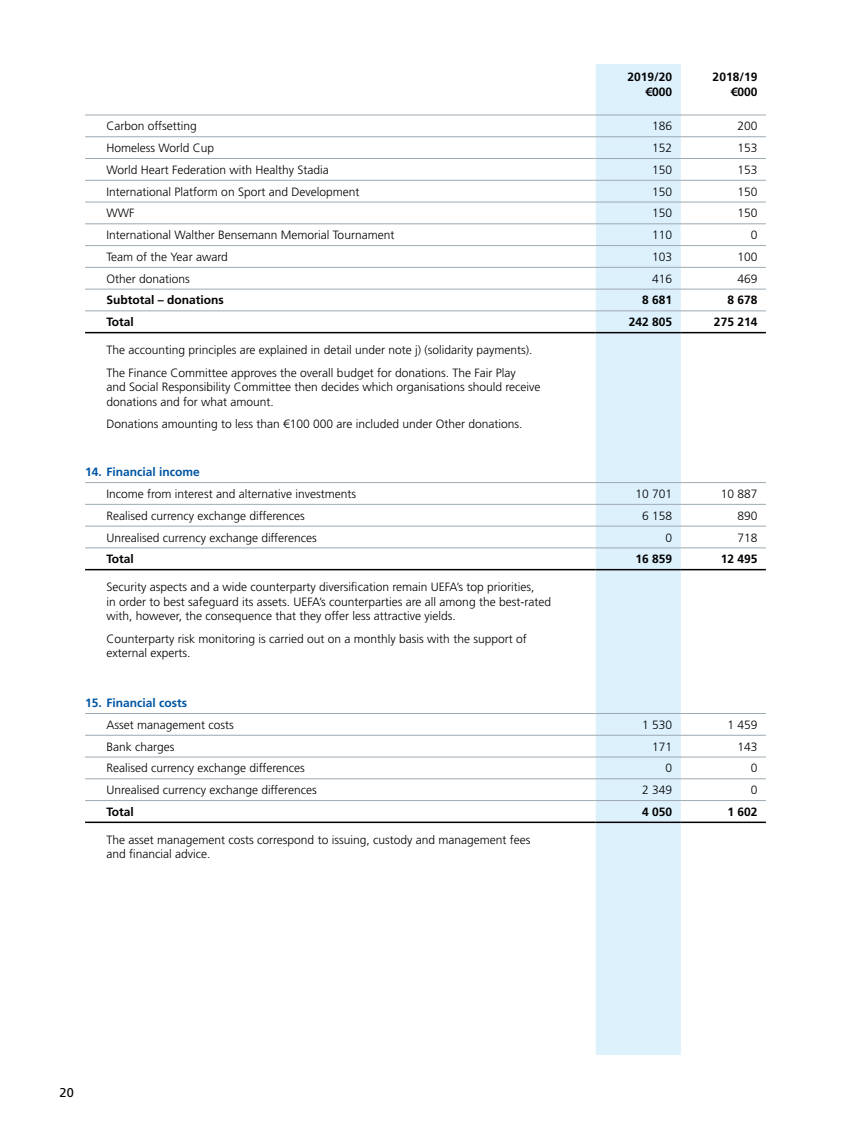
<style>
.page{position:relative;width:851px;height:1140px;background:#fff}
.page>*{position:absolute;margin:0;border:0;box-sizing:border-box;transform-origin:0 0}
.t1{font:12.75px "Frutiger LT Pro";color:#000}
.t2{font:300 12px/14.2px "Frutiger LT Pro";color:#000}
.t3{font:700 12px/14.2px "Frutiger LT Pro";color:#000;text-align:right}
.t4{font:700 12px "Frutiger LT Pro";color:#0056a4}
</style>
<div class="page">
<svg style="left:85px;top:114px;width:510px;height:710px"></svg>
<svg style="left:595px;top:64px;width:85px;height:990px;background:#ddf0fc"></svg>
<svg style="left:85px;top:224px;width:680px;height:21px"></svg>
<hr style="left:85px;top:223px;width:510px;height:1px;background:#9da9b1">
<hr style="left:595px;top:223px;width:85px;height:1px;background:#9da9b1">
<hr style="left:680px;top:223px;width:85px;height:1px;background:#9da9b1">
<hr style="left:85px;top:245px;width:510px;height:1px;background:#9da9b1">
<hr style="left:595px;top:245px;width:85px;height:1px;background:#9da9b1">
<hr style="left:680px;top:245px;width:85px;height:1px;background:#9da9b1">
<hr style="left:85px;top:332px;width:510px;height:1px;background:#000">
<hr style="left:595px;top:332px;width:85px;height:1px;background:#000">
<hr style="left:680px;top:332px;width:85px;height:1px;background:#000">
<hr style="left:595px;top:569px;width:85px;height:1px;background:#000">
<hr style="left:680px;top:569px;width:85px;height:1px;background:#000">
<hr style="left:85px;top:821px;width:510px;height:2px;background:#000">
<hr style="left:595px;top:821px;width:85px;height:2px;background:#000">
<hr style="left:680px;top:821px;width:85px;height:2px;background:#000">
<hr style="left:85px;top:115px;width:510px;height:1px;background:#9da9b1">
<hr style="left:595px;top:115px;width:85px;height:1px;background:#9da9b1">
<hr style="left:680px;top:115px;width:85px;height:1px;background:#9da9b1">
<hr style="left:85px;top:136px;width:510px;height:1px;background:#9da9b1">
<hr style="left:595px;top:136px;width:85px;height:1px;background:#9da9b1">
<hr style="left:680px;top:136px;width:85px;height:1px;background:#9da9b1">
<hr style="left:85px;top:158px;width:510px;height:1px;background:#9da9b1">
<hr style="left:595px;top:158px;width:85px;height:1px;background:#9da9b1">
<hr style="left:680px;top:158px;width:85px;height:1px;background:#9da9b1">
<hr style="left:85px;top:180px;width:510px;height:1px;background:#9da9b1">
<hr style="left:595px;top:180px;width:85px;height:1px;background:#9da9b1">
<hr style="left:680px;top:180px;width:85px;height:1px;background:#9da9b1">
<hr style="left:85px;top:202px;width:510px;height:1px;background:#9da9b1">
<hr style="left:595px;top:202px;width:85px;height:1px;background:#9da9b1">
<hr style="left:680px;top:202px;width:85px;height:1px;background:#9da9b1">
<hr style="left:85px;top:267px;width:510px;height:1px;background:#9da9b1">
<hr style="left:595px;top:267px;width:85px;height:1px;background:#9da9b1">
<hr style="left:680px;top:267px;width:85px;height:1px;background:#9da9b1">
<hr style="left:85px;top:289px;width:510px;height:1px;background:#9da9b1">
<hr style="left:595px;top:289px;width:85px;height:1px;background:#9da9b1">
<hr style="left:680px;top:289px;width:85px;height:1px;background:#9da9b1">
<hr style="left:85px;top:310px;width:510px;height:1px;background:#9da9b1">
<hr style="left:595px;top:310px;width:85px;height:1px;background:#9da9b1">
<hr style="left:680px;top:310px;width:85px;height:1px;background:#9da9b1">
<hr style="left:85px;top:504px;width:510px;height:1px;background:#9da9b1">
<hr style="left:595px;top:504px;width:85px;height:1px;background:#9da9b1">
<hr style="left:680px;top:504px;width:85px;height:1px;background:#9da9b1">
<hr style="left:85px;top:526px;width:510px;height:1px;background:#9da9b1">
<hr style="left:595px;top:526px;width:85px;height:1px;background:#9da9b1">
<hr style="left:680px;top:526px;width:85px;height:1px;background:#9da9b1">
<hr style="left:85px;top:547px;width:510px;height:1px;background:#9da9b1">
<hr style="left:595px;top:547px;width:85px;height:1px;background:#9da9b1">
<hr style="left:680px;top:547px;width:85px;height:1px;background:#9da9b1">
<hr style="left:85px;top:735px;width:510px;height:1px;background:#9da9b1">
<hr style="left:595px;top:735px;width:85px;height:1px;background:#9da9b1">
<hr style="left:680px;top:735px;width:85px;height:1px;background:#9da9b1">
<hr style="left:85px;top:756px;width:510px;height:1px;background:#9da9b1">
<hr style="left:595px;top:756px;width:85px;height:1px;background:#9da9b1">
<hr style="left:680px;top:756px;width:85px;height:1px;background:#9da9b1">
<hr style="left:85px;top:778px;width:510px;height:1px;background:#9da9b1">
<hr style="left:595px;top:778px;width:85px;height:1px;background:#9da9b1">
<hr style="left:680px;top:778px;width:85px;height:1px;background:#9da9b1">
<hr style="left:85px;top:800px;width:510px;height:1px;background:#9da9b1">
<hr style="left:595px;top:800px;width:85px;height:1px;background:#9da9b1">
<hr style="left:680px;top:800px;width:85px;height:1px;background:#9da9b1">
<hr style="left:85px;top:482px;width:510px;height:1px;background:#9da9b1">
<hr style="left:595px;top:482px;width:85px;height:1px;background:#9da9b1">
<hr style="left:680px;top:482px;width:85px;height:1px;background:#9da9b1">
<hr style="left:85px;top:713px;width:510px;height:1px;background:#9da9b1">
<hr style="left:595px;top:713px;width:85px;height:1px;background:#9da9b1">
<hr style="left:680px;top:713px;width:85px;height:1px;background:#9da9b1">
<hr style="left:85px;top:569px;width:510px;height:1px;background:#000">
<p class="t3" style="left:627px;top:70px;width:46px">2019/20 €000</p>
<p class="t3" style="left:712px;top:70px;width:46px">2018/19 €000</p>
<p class="t2" style="left:106px;top:119px;width:92px">Carbon offsetting</p>
<p class="t2" style="left:652px;top:119px;width:22px">186</p>
<p class="t2" style="left:737px;top:119px;width:22px">200</p>
<p class="t2" style="left:106px;top:141px;width:109px">Homeless World Cup</p>
<p class="t2" style="left:652px;top:141px;width:22px">152</p>
<p class="t2" style="left:737px;top:141px;width:22px">153</p>
<p class="t2" style="left:106px;top:163px;width:224px">World Heart Federation with Healthy Stadia</p>
<p class="t2" style="left:652px;top:163px;width:22px">150</p>
<p class="t2" style="left:737px;top:163px;width:22px">153</p>
<p class="t2" style="left:106px;top:184px;width:254px">International Platform on Sport and Development</p>
<p class="t2" style="left:652px;top:184px;width:22px">150</p>
<p class="t2" style="left:737px;top:184px;width:22px">150</p>
<p class="t2" style="left:106px;top:206px;width:29px">WWF</p>
<p class="t2" style="left:652px;top:206px;width:22px">150</p>
<p class="t2" style="left:737px;top:206px;width:22px">150</p>
<p class="t2" style="left:106px;top:228px;width:290px">International Walther Bensemann Memorial Tournament</p>
<p class="t2" style="left:652px;top:228px;width:22px">110</p>
<p class="t2" style="left:750px;top:228px;width:8px">0</p>
<p class="t2" style="left:106px;top:250px;width:123px">Team of the Year award</p>
<p class="t2" style="left:652px;top:250px;width:22px">103</p>
<p class="t2" style="left:737px;top:250px;width:22px">100</p>
<p class="t2" style="left:106px;top:271px;width:85px">Other donations</p>
<p class="t2" style="left:652px;top:271px;width:22px">416</p>
<p class="t2" style="left:737px;top:271px;width:22px">469</p>
<p class="t3" style="left:106px;top:293px;width:119px">Subtotal – donations</p>
<p class="t3" style="left:642px;top:293px;width:32px">8 681</p>
<p class="t3" style="left:727px;top:293px;width:32px">8 678</p>
<p class="t3" style="left:106px;top:315px;width:29px">Total</p>
<p class="t3" style="left:628px;top:315px;width:45px">242 805</p>
<p class="t3" style="left:713px;top:315px;width:45px">275 214</p>
<p class="t2" style="left:106px;top:339px;width:427px;line-height:22.8px">The accounting principles are explained in detail under note j) (solidarity payments).<br>The Finance Committee approves the overall budget for donations. The Fair Play</p>
<p class="t2" style="left:106px;top:380px;width:435px">and Social Responsibility Committee then decides which organisations should receive donations and for what amount.</p>
<p class="t2" style="left:106px;top:417px;width:417px">Donations amounting to less than €100 000 are included under Other donations.</p>
<p class="t4" style="left:85px;top:465px;width:116px">14. Financial income</p>
<p class="t2" style="left:106px;top:487px;width:251px">Income from interest and alternative investments</p>
<p class="t2" style="left:635px;top:487px;width:38px">10 701</p>
<p class="t2" style="left:720px;top:487px;width:38px">10 887</p>
<p class="t2" style="left:106px;top:508px;width:200px">Realised currency exchange differences</p>
<p class="t2" style="left:642px;top:508px;width:32px">6 158</p>
<p class="t2" style="left:737px;top:508px;width:22px">890</p>
<p class="t2" style="left:106px;top:530px;width:212px">Unrealised currency exchange differences</p>
<p class="t2" style="left:665px;top:530px;width:8px">0</p>
<p class="t2" style="left:737px;top:530px;width:22px">718</p>
<p class="t3" style="left:106px;top:552px;width:29px">Total</p>
<p class="t3" style="left:635px;top:552px;width:38px">16 859</p>
<p class="t3" style="left:720px;top:552px;width:38px">12 495</p>
<p class="t2" style="left:106px;top:580px;width:446px">Security aspects and a wide counterparty diversification remain UEFA’s top priorities,<br>in order to best safeguard its assets. UEFA’s counterparties are all among the best-rated with, however, the consequence that they offer less attractive yields.</p>
<p class="t2" style="left:106px;top:631px;width:422px">Counterparty risk monitoring is carried out on a monthly basis with the support of external experts.</p>
<p class="t4" style="left:85px;top:695px;width:103px">15. Financial costs</p>
<p class="t2" style="left:106px;top:717px;width:129px">Asset management costs</p>
<p class="t2" style="left:642px;top:717px;width:32px">1 530</p>
<p class="t2" style="left:727px;top:717px;width:32px">1 459</p>
<p class="t2" style="left:106px;top:739px;width:70px">Bank charges</p>
<p class="t2" style="left:652px;top:739px;width:22px">171</p>
<p class="t2" style="left:737px;top:739px;width:22px">143</p>
<p class="t2" style="left:106px;top:761px;width:200px">Realised currency exchange differences</p>
<p class="t2" style="left:665px;top:761px;width:8px">0</p>
<p class="t2" style="left:750px;top:761px;width:8px">0</p>
<p class="t2" style="left:106px;top:783px;width:212px">Unrealised currency exchange differences</p>
<p class="t2" style="left:642px;top:783px;width:32px">2 349</p>
<p class="t2" style="left:750px;top:783px;width:8px">0</p>
<p class="t3" style="left:106px;top:804px;width:29px">Total</p>
<p class="t3" style="left:642px;top:804px;width:32px">4 050</p>
<p class="t3" style="left:727px;top:804px;width:32px">1 602</p>
<p class="t2" style="left:106px;top:833px;width:425px">The asset management costs correspond to issuing, custody and management fees and financial advice.</p>
<p class="t1" style="left:60px;top:1085px;width:16px">20</p>
</div>
